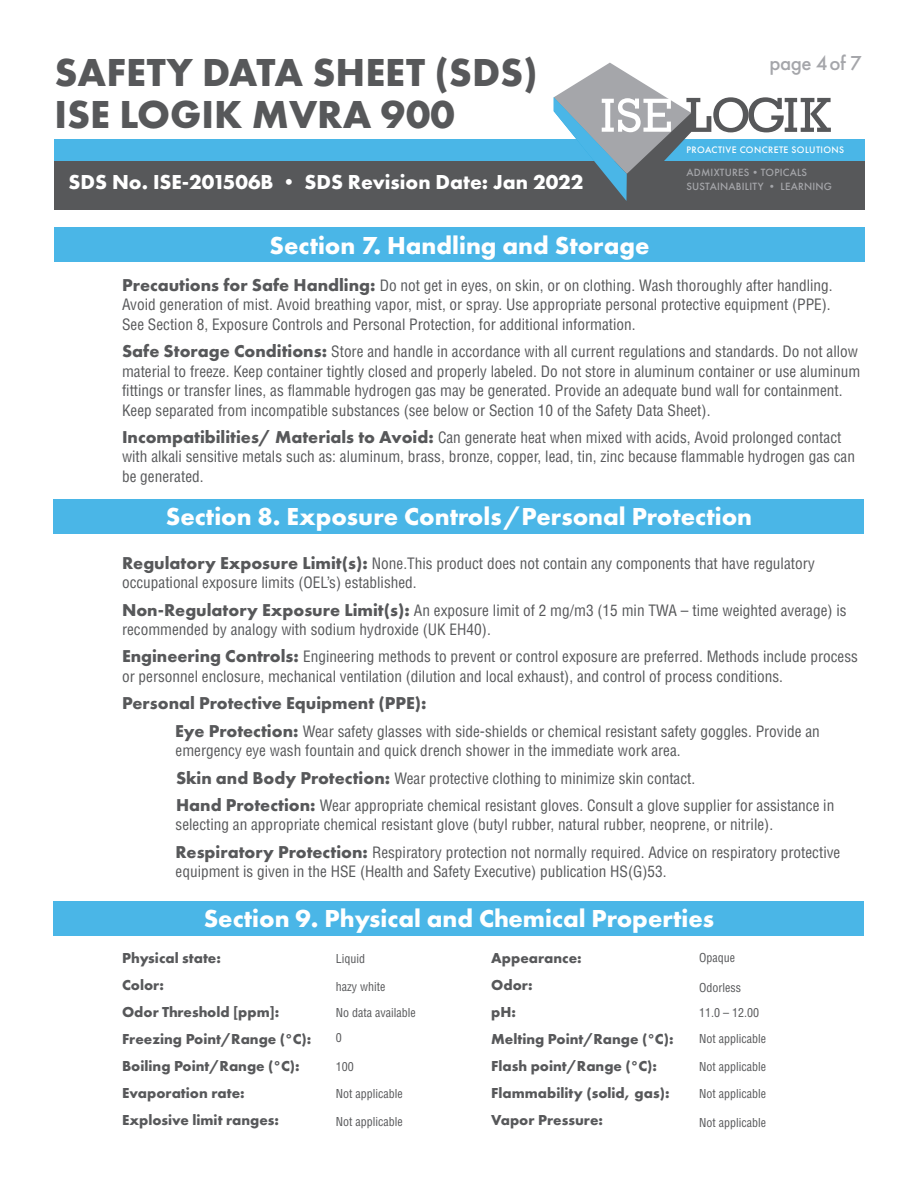
<style>
.page{position:relative;width:918px;height:1188px;background:#fff}
.page>*{position:absolute;margin:0;border:0;box-sizing:border-box;transform-origin:0 0}
.t1{font:700 40.5px/42px "Futura PT";color:#57585a}
.t2{font:700 25.5px "Futura PT";color:#fff}
.t3{font:700 21px "Futura PT";color:#fff}
.t4{font:500 21px "Futura PT";letter-spacing:-.02em;color:#a5a6aa}
.t5{font:700 17.85px "Futura PT";color:#57585a}
.t6{font:condensed 15.3px/19.5px "Helvetica";color:#57585a}
.t7{font:700 15px/27px "Futura PT";color:#57585a}
.t8{font:condensed 12px/25.5px "Helvetica";color:#57585a}
.t9{font:500 10.95px "Futura PT";letter-spacing:.02em;color:#a5a6aa}
.t10{font:500 9.75px "Futura PT";letter-spacing:.04em;color:#fff}
.s1{font-family:"Futura PT";font-weight:700;font-stretch:normal;font-size:17.85px}
</style>
<div class="page">
<div style="left:55px;top:140px;width:810px;height:21px;background:#4ab6e7"></div>
<div style="left:55px;top:161px;width:810px;height:49px;background:#57585a"></div>
<svg style="left:554px;top:63px;width:277px;height:138px"></svg>
<div style="left:54px;top:228px;width:811px;height:34px;background:#4ab6e7"></div>
<div style="left:53px;top:500px;width:811px;height:34px;background:#4ab6e7"></div>
<div style="left:53px;top:901px;width:811px;height:34px;background:#4ab6e7"></div>
<h1 class="t1" style="left:55px;top:51px;width:485px">SAFETY DATA SHEET (SDS)<br>ISE LOGIK MVRA 900</h1>
<h3 class="t4" style="left:769px;top:50px;width:94px">page 4 of 7</h3>
<p class="t10" style="left:686px;top:144px;width:159px">PROACTIVE CONCRETE SOLUTIONS</p>
<p class="t9" style="left:686px;top:166px;width:122px">ADMIXTURES•TOPICALS</p>
<h3 class="t3" style="left:69px;top:169px;width:516px">SDS No. ISE-201506B • SDS Revision Date: Jan 2022</h3>
<p class="t9" style="left:686px;top:180px;width:147px">SUSTAINABILITY • LEARNING</p>
<h2 class="t2" style="left:270px;top:229px;width:381px">Section 7. Handling and Storage</h2>
<p class="t6" style="left:122px;top:275px;width:712px"><span class="s1">Precautions for Safe Handling:</span> Do not get in eyes, on skin, or on clothing. Wash thoroughly after handling.<br>Avoid generation of mist. Avoid breathing vapor, mist, or spray. Use appropriate personal protective equipment (PPE).<br>See Section 8, Exposure Controls and Personal Protection, for additional information.</p>
<p class="t6" style="left:122px;top:342px;width:740px"><span class="s1">Safe Storage Conditions:</span> Store and handle in accordance with all current regulations and standards. Do not allow material to freeze. Keep container tightly closed and properly labeled. Do not store in aluminum container or use aluminum fittings or transfer lines, as flammable hydrogen gas may be generated. Provide an adequate bund wall for containment.<br>Keep separated from incompatible substances (see below or Section 10 of the Safety Data Sheet).</p>
<p class="t6" style="left:122px;top:428px;width:734px"><span class="s1">Incompatibilities/ Materials to Avoid:</span> Can generate heat when mixed with acids, Avoid prolonged contact with alkali sensitive metals such as: aluminum, brass, bronze, copper, lead, tin, zinc because flammable hydrogen gas can be generated.</p>
<h2 class="t2" style="left:166px;top:500px;width:588px">Section 8. Exposure Controls / Personal Protection</h2>
<p class="t6" style="left:122px;top:553px;width:694px"><span class="s1">Regulatory Exposure Limit(s):</span> None.This product does not contain any components that have regulatory occupational exposure limits (OEL’s) established.</p>
<p class="t6" style="left:122px;top:600px;width:726px"><span class="s1">Non-Regulatory Exposure Limit(s):</span> An exposure limit of 2 mg/m3 (15 min TWA – time weighted average) is recommended by analogy with sodium hydroxide (UK EH40).</p>
<p class="t6" style="left:122px;top:647px;width:737px"><span class="s1">Engineering Controls:</span> Engineering methods to prevent or control exposure are preferred. Methods include process or personnel enclosure, mechanical ventilation (dilution and local exhaust), and control of process conditions.</p>
<p class="t5" style="left:122px;top:692px;width:306px">Personal Protective Equipment (PPE):</p>
<p class="t6" style="left:175px;top:721px;width:646px"><span class="s1">Eye Protection:</span> Wear safety glasses with side-shields or chemical resistant safety goggles. Provide an emergency eye wash fountain and quick drench shower in the immediate work area.</p>
<p class="t6" style="left:176px;top:764px;width:660px;line-height:27.3px"><span class="s1">Skin and Body Protection:</span> Wear protective clothing to minimize skin contact.<br><span class="s1">Hand Protection:</span> Wear appropriate chemical resistant gloves. Consult a glove supplier for assistance in</p>
<p class="t6" style="left:175px;top:811px;width:666px;line-height:27.3px">selecting an appropriate chemical resistant glove (butyl rubber, natural rubber, neoprene, or nitrile).<br><span class="s1">Respiratory Protection:</span> Respiratory protection not normally required. Advice on respiratory protective</p>
<p class="t6" style="left:176px;top:862px;width:493px">equipment is given in the HSE (Health and Safety Executive) publication HS(G)53.</p>
<h2 class="t2" style="left:204px;top:902px;width:512px">Section 9. Physical and Chemical Properties</h2>
<p class="t7" style="left:122px;top:944px;width:191px">Physical state:<br>Color:<br>Odor Threshold [ppm]:<br>Freezing Point/Range (°C):<br>Boiling Point/Range (°C):<br>Evaporation rate:<br>Explosive limit ranges:</p>
<p class="t7" style="left:491px;top:944px;width:184px">Appearance:<br>Odor:<br>pH:<br>Melting Point/Range (°C):<br>Flash point/Range (°C):<br>Flammability (solid, gas):<br>Vapor Pressure:</p>
<p class="t8" style="left:699px;top:945px;width:37px">Opaque</p>
<p class="t8" style="left:699px;top:975px;width:68px">Odorless<br>11.0 – 12.00<br>Not applicable</p>
<p class="t8" style="left:699px;top:1054px;width:68px">Not applicable</p>
<p class="t8" style="left:699px;top:1081px;width:68px">Not applicable</p>
<p class="t8" style="left:699px;top:1110px;width:68px">Not applicable</p>
<p class="t8" style="left:336px;top:945px;width:31px">Liquid</p>
<p class="t8" style="left:336px;top:974px;width:81px">hazy white<br>No data available<br>0</p>
<p class="t8" style="left:336px;top:1053px;width:19px">100</p>
<p class="t8" style="left:336px;top:1080px;width:68px">Not applicable</p>
<p class="t8" style="left:336px;top:1109px;width:68px">Not applicable</p>
</div>
